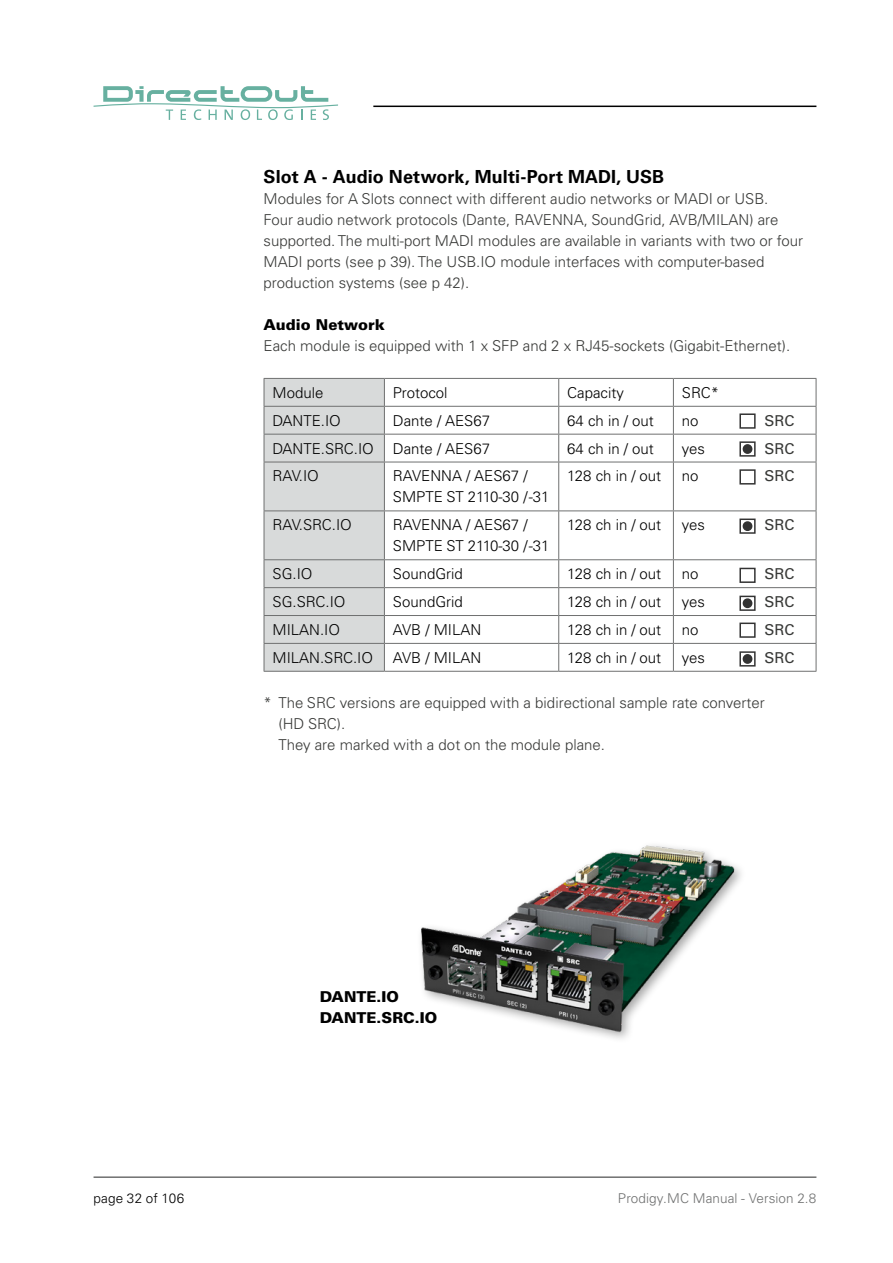
<style>
.page{position:relative;width:893px;height:1263px;background:#fff}
.page>*{position:absolute;margin:0;border:0;box-sizing:border-box;transform-origin:0 0}
.t1{font:700 18px "Univers LT Pro 65";letter-spacing:.005em;color:#000}
.t2{font:300 15px/21px "Univers LT Pro 45";color:#383937}
.t3{font:300 15px/21px "Univers LT Pro 45";color:#000}
.t4{font:900 15px/21px "Univers LT Pro 75";color:#000}
.t5{font:15px "Univers LT Pro 55 Roman";color:#383937}
.t6{font:300 13.5px "Univers LT Pro 45";letter-spacing:.005em;color:#6f7070}
.t7{font:300 13.5px "Univers LT Pro 45";letter-spacing:.01em;color:#000}
</style>
<div class="page">
<hr style="left:94px;top:1176px;width:722px;height:2px;background:#6f7070">
<hr style="left:373px;top:106px;width:443px;height:1px;background:#000">
<svg style="left:94px;top:86px;width:244px;height:34px"></svg>
<div style="left:264px;top:378px;width:121px;height:293px;background:#d8dada"></div>
<hr style="left:384px;top:378px;width:175px;height:1px;background:#6f7070">
<hr style="left:559px;top:378px;width:114px;height:1px;background:#6f7070">
<hr style="left:673px;top:378px;width:143px;height:1px;background:#6f7070">
<svg style="left:558px;top:379px;width:1px;height:83px"></svg>
<svg style="left:673px;top:379px;width:1px;height:83px"></svg>
<svg style="left:816px;top:379px;width:1px;height:83px"></svg>
<hr style="left:558px;top:462px;width:1px;height:48px;background:#6f7070">
<hr style="left:673px;top:462px;width:1px;height:48px;background:#6f7070">
<hr style="left:816px;top:462px;width:1px;height:48px;background:#6f7070">
<hr style="left:558px;top:511px;width:1px;height:48px;background:#6f7070">
<hr style="left:673px;top:511px;width:1px;height:48px;background:#6f7070">
<hr style="left:816px;top:511px;width:1px;height:48px;background:#6f7070">
<svg style="left:558px;top:560px;width:1px;height:111px"></svg>
<svg style="left:673px;top:560px;width:1px;height:111px"></svg>
<svg style="left:816px;top:560px;width:1px;height:111px"></svg>
<hr style="left:264px;top:406px;width:120px;height:1px;background:#6f7070">
<hr style="left:264px;top:434px;width:120px;height:1px;background:#6f7070">
<hr style="left:264px;top:462px;width:120px;height:1px;background:#6f7070">
<hr style="left:264px;top:510px;width:120px;height:1px;background:#6f7070">
<hr style="left:264px;top:559px;width:120px;height:1px;background:#6f7070">
<hr style="left:264px;top:587px;width:120px;height:1px;background:#6f7070">
<hr style="left:264px;top:615px;width:120px;height:1px;background:#6f7070">
<hr style="left:264px;top:643px;width:120px;height:1px;background:#6f7070">
<hr style="left:264px;top:671px;width:120px;height:1px;background:#6f7070">
<hr style="left:384px;top:406px;width:175px;height:1px;background:#6f7070">
<hr style="left:559px;top:406px;width:114px;height:1px;background:#6f7070">
<hr style="left:673px;top:406px;width:143px;height:1px;background:#6f7070">
<hr style="left:384px;top:434px;width:175px;height:1px;background:#6f7070">
<hr style="left:559px;top:434px;width:114px;height:1px;background:#6f7070">
<hr style="left:673px;top:434px;width:143px;height:1px;background:#6f7070">
<hr style="left:384px;top:462px;width:175px;height:1px;background:#6f7070">
<hr style="left:559px;top:462px;width:114px;height:1px;background:#6f7070">
<hr style="left:673px;top:462px;width:143px;height:1px;background:#6f7070">
<hr style="left:384px;top:510px;width:175px;height:1px;background:#6f7070">
<hr style="left:559px;top:510px;width:114px;height:1px;background:#6f7070">
<hr style="left:673px;top:510px;width:143px;height:1px;background:#6f7070">
<hr style="left:384px;top:559px;width:175px;height:1px;background:#6f7070">
<hr style="left:559px;top:559px;width:114px;height:1px;background:#6f7070">
<hr style="left:673px;top:559px;width:143px;height:1px;background:#6f7070">
<hr style="left:384px;top:587px;width:175px;height:1px;background:#6f7070">
<hr style="left:559px;top:587px;width:114px;height:1px;background:#6f7070">
<hr style="left:673px;top:587px;width:143px;height:1px;background:#6f7070">
<hr style="left:384px;top:615px;width:175px;height:1px;background:#6f7070">
<hr style="left:559px;top:615px;width:114px;height:1px;background:#6f7070">
<hr style="left:673px;top:615px;width:143px;height:1px;background:#6f7070">
<hr style="left:384px;top:643px;width:175px;height:1px;background:#6f7070">
<hr style="left:559px;top:643px;width:114px;height:1px;background:#6f7070">
<hr style="left:673px;top:643px;width:143px;height:1px;background:#6f7070">
<hr style="left:384px;top:671px;width:175px;height:1px;background:#6f7070">
<hr style="left:559px;top:671px;width:114px;height:1px;background:#6f7070">
<hr style="left:673px;top:671px;width:143px;height:1px;background:#6f7070">
<img style="left:421px;top:845px;width:320px;height:194px">
<div style="left:739px;top:413px;width:17px;height:16px;border:2px solid #000"></div>
<div style="left:739px;top:568px;width:17px;height:15px;border:2px solid #000"></div>
<div style="left:739px;top:622px;width:17px;height:16px;border:2px solid #000"></div>
<div style="left:743px;top:445px;width:9px;height:8px;background:#333;border-radius:50%"></div>
<div style="left:743px;top:444px;width:9px;height:10px;border:2px solid #000;border-radius:50%"></div>
<div style="left:739px;top:518px;width:17px;height:16px;border:2px solid #000"></div>
<div style="left:743px;top:522px;width:9px;height:8px;background:#333;border-radius:50%"></div>
<div style="left:743px;top:521px;width:9px;height:10px;border:2px solid #000;border-radius:50%"></div>
<div style="left:739px;top:596px;width:17px;height:15px;border:2px solid #000"></div>
<div style="left:743px;top:599px;width:9px;height:8px;background:#333;border-radius:50%"></div>
<div style="left:743px;top:598px;width:9px;height:10px;border:2px solid #000;border-radius:50%"></div>
<div style="left:743px;top:655px;width:9px;height:8px;background:#333;border-radius:50%"></div>
<div style="left:743px;top:654px;width:9px;height:10px;border:2px solid #000;border-radius:50%"></div>
<p class="t1" style="left:264px;top:166px;width:402px">Slot A - Audio Network, Multi-Port MADI, USB</p>
<p class="t2" style="left:264px;top:188px;width:541px">Modules for A Slots connect with different audio networks or MADI or USB.<br>Four audio network protocols (Dante, RAVENNA, SoundGrid, AVB/MILAN) are supported. The multi-port MADI modules are available in variants with two or four MADI ports (see p 39). The USB.IO module interfaces with computer-based production systems (see p 42).</p>
<p class="t4" style="left:264px;top:314px;width:123px">Audio Network</p>
<p class="t2" style="left:264px;top:335px;width:528px">Each module is equipped with 1 x SFP and 2 x RJ45-sockets (Gigabit-Ethernet).</p>
<p class="t3" style="left:273px;top:382px;width:52px">Module</p>
<p class="t3" style="left:393px;top:382px;width:56px">Protocol</p>
<p class="t3" style="left:567px;top:382px;width:58px">Capacity</p>
<p class="t3" style="left:682px;top:382px;width:39px">SRC*</p>
<p class="t3" style="left:273px;top:410px;width:70px">DANTE.IO</p>
<p class="t3" style="left:393px;top:410px;width:99px">Dante / AES67</p>
<p class="t3" style="left:567px;top:410px;width:88px">64 ch in / out</p>
<p class="t3" style="left:682px;top:410px;width:18px">no</p>
<p class="t5" style="left:764px;top:411px;width:32px">SRC</p>
<p class="t3" style="left:273px;top:438px;width:103px">DANTE.SRC.IO</p>
<p class="t3" style="left:393px;top:438px;width:99px">Dante / AES67</p>
<p class="t3" style="left:567px;top:438px;width:88px">64 ch in / out</p>
<p class="t3" style="left:682px;top:438px;width:25px">yes</p>
<p class="t5" style="left:764px;top:439px;width:32px">SRC</p>
<p class="t3" style="left:273px;top:465px;width:48px">RAV.IO</p>
<p class="t3" style="left:393px;top:465px;width:158px">RAVENNA / AES67 /<br>SMPTE ST 2110-30 / -31</p>
<p class="t3" style="left:567px;top:465px;width:96px">128 ch in / out</p>
<p class="t3" style="left:682px;top:465px;width:18px">no</p>
<p class="t5" style="left:764px;top:467px;width:32px">SRC</p>
<p class="t3" style="left:273px;top:514px;width:81px">RAV.SRC.IO</p>
<p class="t3" style="left:393px;top:514px;width:158px">RAVENNA / AES67 /<br>SMPTE ST 2110-30 / -31</p>
<p class="t3" style="left:567px;top:514px;width:96px">128 ch in / out</p>
<p class="t3" style="left:682px;top:514px;width:25px">yes</p>
<p class="t5" style="left:764px;top:516px;width:32px">SRC</p>
<p class="t3" style="left:273px;top:563px;width:42px">SG.IO</p>
<p class="t3" style="left:393px;top:563px;width:72px">SoundGrid</p>
<p class="t3" style="left:567px;top:563px;width:96px">128 ch in / out</p>
<p class="t3" style="left:682px;top:563px;width:18px">no</p>
<p class="t5" style="left:764px;top:565px;width:32px">SRC</p>
<p class="t3" style="left:273px;top:591px;width:75px">SG.SRC.IO</p>
<p class="t3" style="left:393px;top:591px;width:72px">SoundGrid</p>
<p class="t3" style="left:567px;top:591px;width:96px">128 ch in / out</p>
<p class="t3" style="left:682px;top:591px;width:25px">yes</p>
<p class="t5" style="left:764px;top:593px;width:32px">SRC</p>
<p class="t3" style="left:273px;top:619px;width:69px">MILAN.IO</p>
<p class="t3" style="left:393px;top:619px;width:90px">AVB / MILAN</p>
<p class="t3" style="left:567px;top:619px;width:96px">128 ch in / out</p>
<p class="t3" style="left:682px;top:619px;width:18px">no</p>
<p class="t5" style="left:764px;top:620px;width:32px">SRC</p>
<p class="t3" style="left:273px;top:647px;width:102px">MILAN.SRC.IO</p>
<p class="t3" style="left:393px;top:647px;width:90px">AVB / MILAN</p>
<p class="t3" style="left:567px;top:647px;width:96px">128 ch in / out</p>
<p class="t3" style="left:682px;top:647px;width:25px">yes</p>
<p class="t5" style="left:764px;top:648px;width:32px">SRC</p>
<p class="t2" style="left:279px;top:692px;width:488px;text-indent:-15px">* The SRC versions are equipped with a bidirectional sample rate converter (HD SRC).<br>They are marked with a dot on the module plane.</p>
<p class="t4" style="left:320px;top:986px;width:119px">DANTE.IO<br>DANTE.SRC.IO</p>
<p class="t7" style="left:94px;top:1190px;width:92px">page 32 of 106</p>
<p class="t6" style="left:618px;top:1190px;width:200px">Prodigy.MC Manual - Version 2.8</p>
</div>
